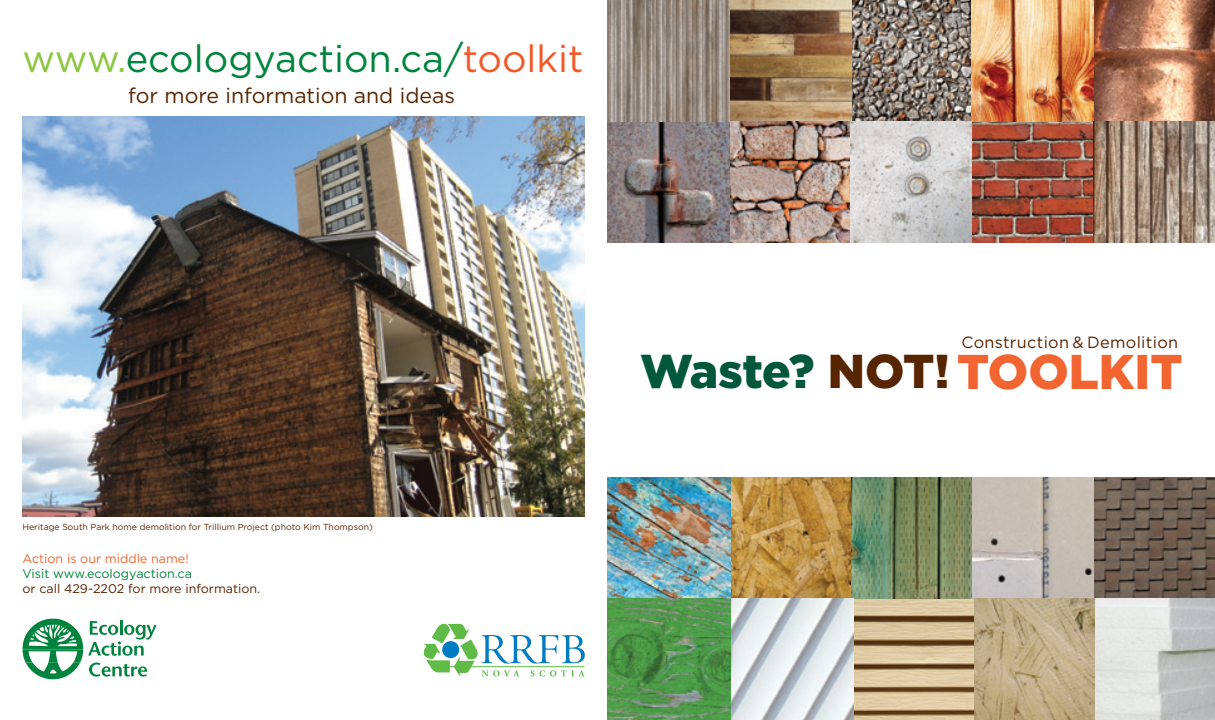
<style>
.page{position:relative;width:1215px;height:720px;background:#fff}
.page>*{position:absolute;margin:0;border:0;box-sizing:border-box;transform-origin:0 0}
.t1{font:900 48.75px "Gotham";color:#f26430}
.t2{font:38px "Gotham";color:#00843d}
.t3{font:21.25px "Gotham";color:#572500}
.t4{font:16.25px "Gotham";letter-spacing:.02em;color:#572500}
.t5{font:12.5px "Gotham";color:#572500}
.t6{font:12.5px "Gotham";color:#00843d}
.t7{font:12.5px "Gotham";color:#f26430}
.t8{font:8.75px "Gotham";color:#572500}
.s1{color:#8bc63e}
.s2{color:#f15929}
.s3{font-size:47.5px;color:#00573c}
.s4{font-size:47.5px;color:#572500}
</style>
<div class="page">
<img style="left:608px;top:0;width:607px;height:243px">
<img style="left:608px;top:477px;width:607px;height:243px">
<svg style="left:423px;top:623px;width:162px;height:54px"></svg>
<svg style="left:22px;top:618px;width:134px;height:62px"></svg>
<img style="left:22px;top:117px;width:563px;height:400px">
<h2 class="t2" style="left:22px;top:38px;width:563px"><span class="s1">www.</span>ecologyaction.ca/<span class="s2">toolkit</span></h2>
<h3 class="t3" style="left:128px;top:84px;width:328px">for more information and ideas</h3>
<p class="t8" style="left:22px;top:522px;width:352px">Heritage South Park home demolition for Trillium Project (photo Kim Thompson)</p>
<h3 class="t7" style="left:22px;top:552px;width:168px">Action is our middle name!</h3>
<h3 class="t6" style="left:22px;top:567px;width:171px">Visit www.ecologyaction.ca</h3>
<h3 class="t5" style="left:22px;top:582px;width:239px">or call 429-2202 for more information.</h3>
<h3 class="t4" style="left:962px;top:333px;width:218px">Construction &amp; Demolition</h3>
<h1 class="t1" style="left:640px;top:343px;width:533px"><span class="s3">Waste?</span> <span class="s4">NOT!</span>Too lkit</h1>
</div>
